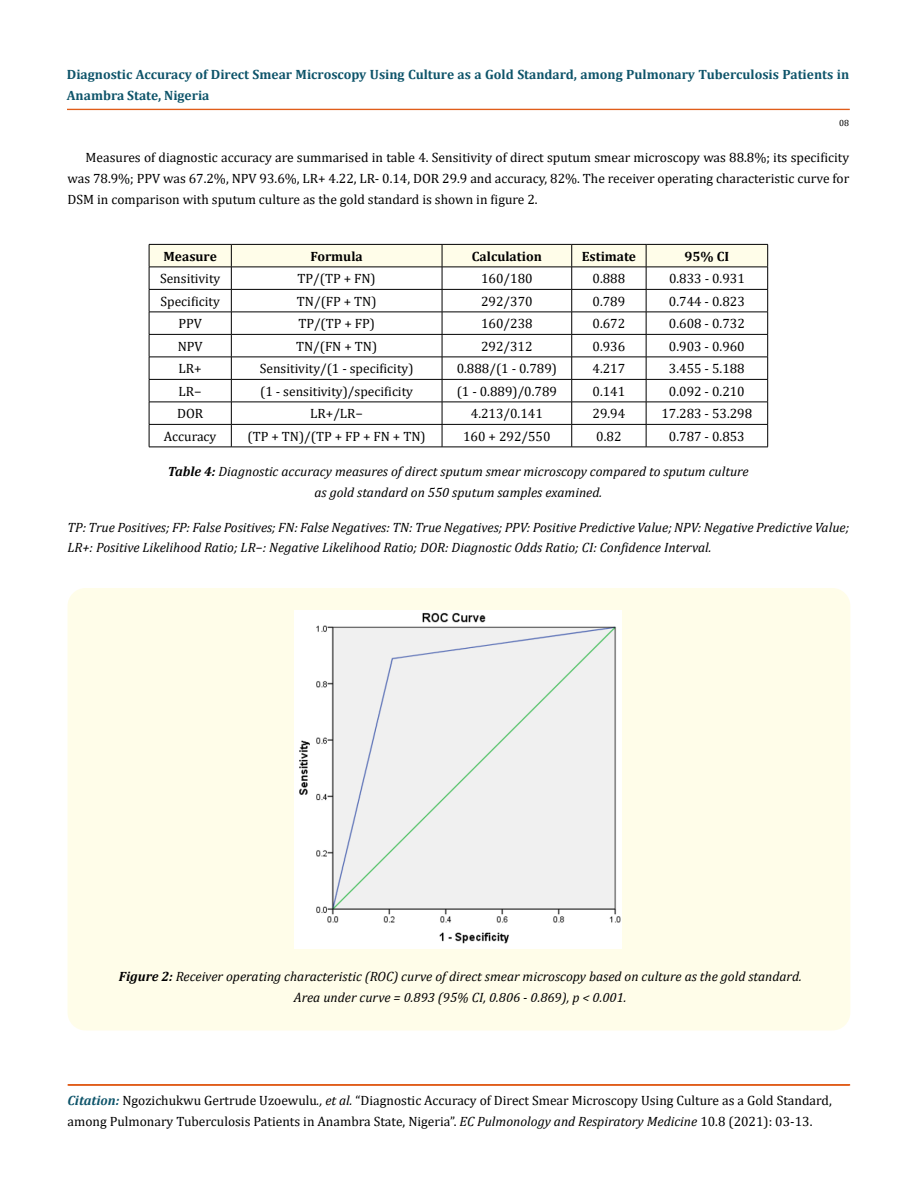
<style>
.page{position:relative;width:917px;height:1188px;background:#fff}
.page>*{position:absolute;margin:0;border:0;box-sizing:border-box;transform-origin:0 0}
.t1{font:13.5px/21px "Cambria";color:#000}
.t2{font:italic 13.5px/20.2px "Cambria";color:#000;text-align:center}
.t3{font:700 13.5px/21px "Cambria";color:#0e546a}
.t4{font:700 13.5px "Cambria";color:#000}
.t5{font:9px "Cambria";color:#000}
.s1{font-weight:700}
.s2{font-weight:700;font-style:italic;color:#0e546a}
.s3{font-style:italic}
</style>
<div class="page">
<div style="left:67px;top:109px;width:782px;height:1px;border:1px solid #e05d1a"></div>
<div style="left:68px;top:1085px;width:781px;height:1px;border:1px solid #e05d1a"></div>
<div style="left:68px;top:588px;width:782px;height:442px;background:#fffde9;border-radius:18px"></div>
<img style="left:295px;top:610px;width:326px;height:339px">
<svg style="left:149px;top:244px;width:619px;height:203px"></svg>
<hr style="left:149px;top:447px;width:82px;height:1px;background:#000">
<hr style="left:231px;top:447px;width:211px;height:1px;background:#000">
<hr style="left:442px;top:447px;width:129px;height:1px;background:#000">
<hr style="left:571px;top:447px;width:75px;height:1px;background:#000">
<hr style="left:646px;top:447px;width:121px;height:1px;background:#000">
<p class="t3" style="left:67px;top:63px;width:783px">Diagnostic Accuracy of Direct Smear Microscopy Using Culture as a Gold Standard, among Pulmonary Tuberculosis Patients in<br>Anambra State, Nigeria</p>
<p class="t5" style="left:839px;top:118px;width:11px">08</p>
<p class="t1" style="left:68px;top:147px;width:783px;text-align:justify;text-indent:18px">Measures of diagnostic accuracy are summarised in table 4. Sensitivity of direct sputum smear microscopy was 88.8%; its specificity was 78.9%; PPV was 67.2%, NPV 93.6%, LR+ 4.22, LR- 0.14, DOR 29.9 and accuracy, 82%. The receiver operating characteristic curve for DSM in comparison with sputum culture as the gold standard is shown in figure 2.</p>
<p class="t4" style="left:163px;top:247px;width:55px">Measure</p>
<p class="t4" style="left:310px;top:247px;width:54px">Formula</p>
<p class="t4" style="left:472px;top:247px;width:71px">Calculation</p>
<p class="t4" style="left:581px;top:247px;width:56px">Estimate</p>
<p class="t4" style="left:684px;top:247px;width:46px">95% CI</p>
<p class="t1" style="left:160px;top:268px;width:62px">Sensitivity</p>
<p class="t1" style="left:297px;top:268px;width:80px">TP/(TP + FN)</p>
<p class="t1" style="left:481px;top:268px;width:53px">160/180</p>
<p class="t1" style="left:592px;top:268px;width:34px">0.888</p>
<p class="t1" style="left:669px;top:268px;width:77px">0.833 - 0.931</p>
<p class="t1" style="left:160px;top:291px;width:61px">Specificity</p>
<p class="t1" style="left:297px;top:291px;width:81px">TN/(FP + TN)</p>
<p class="t1" style="left:481px;top:291px;width:53px">292/370</p>
<p class="t1" style="left:592px;top:291px;width:34px">0.789</p>
<p class="t1" style="left:669px;top:291px;width:77px">0.744 - 0.823</p>
<p class="t1" style="left:178px;top:313px;width:25px">PPV</p>
<p class="t1" style="left:298px;top:313px;width:78px">TP/(TP + FP)</p>
<p class="t1" style="left:481px;top:313px;width:53px">160/238</p>
<p class="t1" style="left:592px;top:313px;width:34px">0.672</p>
<p class="t1" style="left:669px;top:313px;width:77px">0.608 - 0.732</p>
<p class="t1" style="left:178px;top:336px;width:27px">NPV</p>
<p class="t1" style="left:296px;top:336px;width:83px">TN/(FN + TN)</p>
<p class="t1" style="left:481px;top:336px;width:53px">292/312</p>
<p class="t1" style="left:592px;top:336px;width:34px">0.936</p>
<p class="t1" style="left:669px;top:336px;width:77px">0.903 - 0.960</p>
<p class="t1" style="left:179px;top:358px;width:25px">LR+</p>
<p class="t1" style="left:260px;top:358px;width:155px">Sensitivity/(1 - specificity)</p>
<p class="t1" style="left:456px;top:358px;width:102px">0.888/(1 - 0.789)</p>
<p class="t1" style="left:592px;top:358px;width:34px">4.217</p>
<p class="t1" style="left:669px;top:358px;width:77px">3.455 - 5.188</p>
<p class="t1" style="left:179px;top:381px;width:25px">LR−</p>
<p class="t1" style="left:260px;top:381px;width:154px">(1 - sensitivity)/specificity</p>
<p class="t1" style="left:456px;top:381px;width:102px">(1 - 0.889)/0.789</p>
<p class="t1" style="left:592px;top:381px;width:34px">0.141</p>
<p class="t1" style="left:669px;top:381px;width:77px">0.092 - 0.210</p>
<p class="t1" style="left:177px;top:403px;width:28px">DOR</p>
<p class="t1" style="left:310px;top:403px;width:54px">LR+/LR−</p>
<p class="t1" style="left:471px;top:403px;width:73px">4.213/0.141</p>
<p class="t1" style="left:592px;top:403px;width:34px">29.94</p>
<p class="t1" style="left:661px;top:403px;width:92px">17.283 - 53.298</p>
<p class="t1" style="left:164px;top:426px;width:54px">Accuracy</p>
<p class="t1" style="left:247px;top:426px;width:180px">(TP + TN)/(TP + FP + FN + TN)</p>
<p class="t1" style="left:463px;top:426px;width:89px">160 + 292/550</p>
<p class="t1" style="left:596px;top:426px;width:27px">0.82</p>
<p class="t1" style="left:669px;top:426px;width:77px">0.787 - 0.853</p>
<p class="t2" style="left:168px;top:461px;width:582px"><span class="s1">Table 4:</span> Diagnostic accuracy measures of direct sputum smear microscopy compared to sputum culture as gold standard on 550 sputum samples examined.</p>
<p class="t2" style="left:67px;top:517px;width:783px;text-align:left">TP: True Positives; FP: False Positives; FN: False Negatives: TN: True Negatives; PPV: Positive Predictive Value; NPV: Negative Predictive Value;<br>LR+: Positive Likelihood Ratio; LR−: Negative Likelihood Ratio; DOR: Diagnostic Odds Ratio; CI: Confidence Interval.</p>
<p class="t2" style="left:119px;top:965px;width:684px;line-height:21px"><span class="s1">Figure 2:</span> Receiver operating characteristic (ROC) curve of direct smear microscopy based on culture as the gold standard.<br>Area under curve = 0.893 (95% CI, 0.806 - 0.869), p &lt; 0.001.</p>
<p class="t1" style="left:68px;top:1090px;width:765px"><span class="s2">Citation:</span> Ngozichukwu Gertrude Uzoewulu<span class="s3">., et al.</span> “Diagnostic Accuracy of Direct Smear Microscopy Using Culture as a Gold Standard, among Pulmonary Tuberculosis Patients in Anambra State, Nigeria”. <span class="s3">EC Pulmonology and Respiratory Medicine</span> 10.8 (2021): 03-13.</p>
</div>
